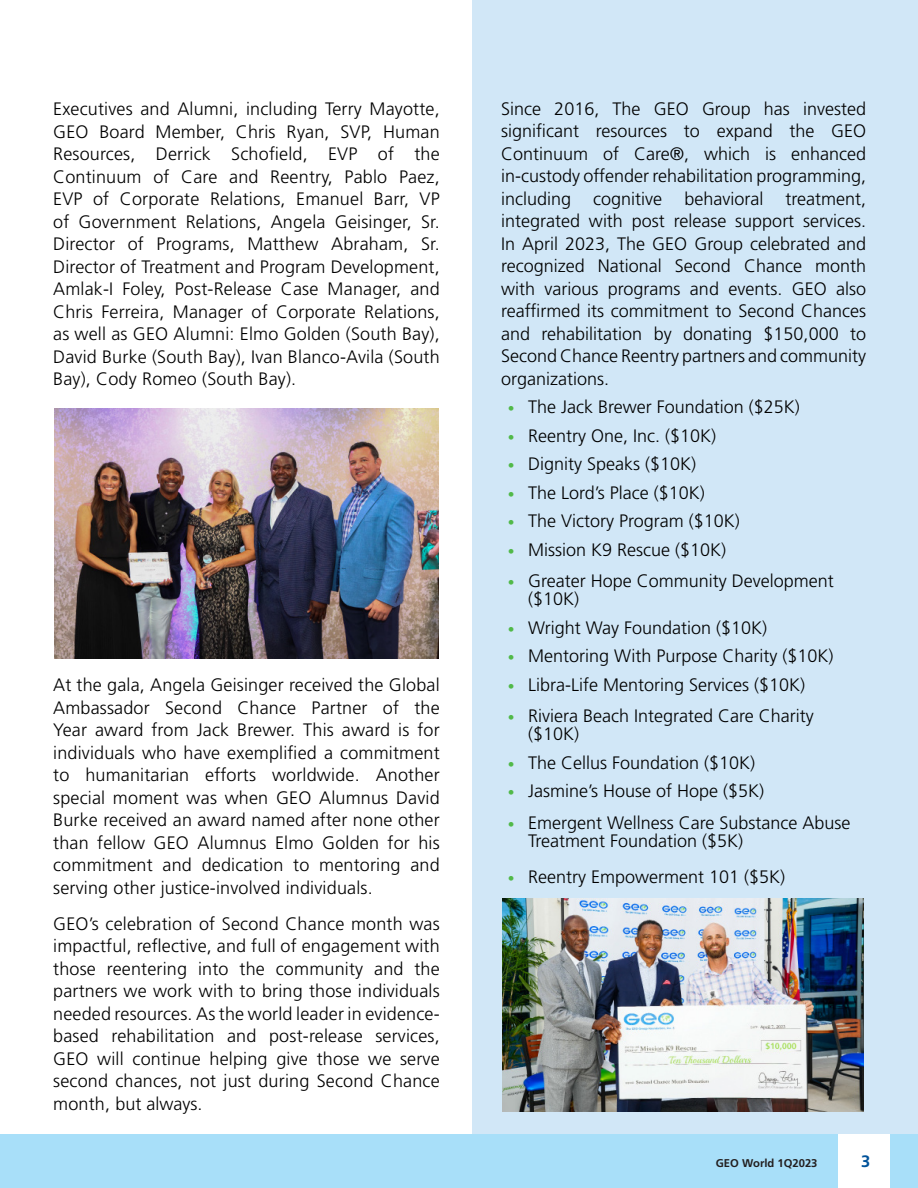
<style>
.page{position:relative;width:918px;height:1188px;background:#fff}
.page>*{position:absolute;margin:0;border:0;box-sizing:border-box;transform-origin:0 0}
._2nd_paragraph_style{font:300 18px/22.5px "Frutiger LT Std";color:#000;text-align:justify}
.t1{font:700 16.5px "Frutiger LT Std";color:#01529a}
.t2{font:700 11.25px "Frutiger LT Std";color:#231f20}
.s1{font-size:13.5px;color:#51b948}
</style>
<div class="page">
<div style="left:0;top:1134px;width:918px;height:54px;background:#a8dff9"></div>
<div style="left:838px;top:1134px;width:52px;height:54px;background:#fff"></div>
<div style="left:472px;top:0;width:446px;height:1134px;background:#d1e7f7"></div>
<img style="left:54px;top:409px;width:385px;height:249px">
<img style="left:502px;top:899px;width:362px;height:212px">
<p class="_2nd_paragraph_style" style="left:53px;top:98px;width:388px">Executives and Alumni, including Terry Mayotte, GEO Board Member, Chris Ryan, SVP, Human Resources, Derrick Schofield, EVP of the Continuum of Care and Reentry, Pablo Paez, EVP of Corporate Relations, Emanuel Barr, VP of Government Relations, Angela Geisinger, Sr.<br>Director of Programs, Matthew Abraham, Sr.<br>Director of Treatment and Program Development, Amlak-I Foley, Post-Release Case Manager, and Chris Ferreira, Manager of Corporate Relations, as well as GEO Alumni: Elmo Golden (South Bay), David Burke (South Bay), Ivan Blanco-Avila (South Bay), Cody Romeo (South Bay).</p>
<p class="_2nd_paragraph_style" style="left:53px;top:674px;width:388px">At the gala, Angela Geisinger received the Global Ambassador Second Chance Partner of the Year award from Jack Brewer. This award is for individuals who have exemplified a commitment to humanitarian efforts worldwide. Another special moment was when GEO Alumnus David Burke received an award named after none other than fellow GEO Alumnus Elmo Golden for his commitment and dedication to mentoring and serving other justice-involved individuals.</p>
<p class="_2nd_paragraph_style" style="left:53px;top:913px;width:388px">GEO’s celebration of Second Chance month was impactful, reflective, and full of engagement with those reentering into the community and the partners we work with to bring those individuals needed resources. As the world leader in evidence&shy;based rehabilitation and post-release services, GEO will continue helping give those we serve second chances, not just during Second Chance month, but always.</p>
<p class="_2nd_paragraph_style" style="left:501px;top:98px;width:367px">Since 2016, The GEO Group has invested significant resources to expand the GEO Continuum of Care®, which is enhanced in-custody offender rehabilitation programming, including cognitive behavioral treatment, integrated with post release support services.<br>In April 2023, The GEO Group celebrated and recognized National Second Chance month with various programs and events. GEO also reaffirmed its commitment to Second Chances and rehabilitation by donating $150,000 to Second Chance Reentry partners and community organizations.</p>
<p class="_2nd_paragraph_style" style="left:508px;top:396px;width:293px"><span class="s1">•</span> The Jack Brewer Foundation ($25K)</p>
<p class="_2nd_paragraph_style" style="left:508px;top:425px;width:210px"><span class="s1">•</span> Reentry One, Inc. ($10K)</p>
<p class="_2nd_paragraph_style" style="left:508px;top:453px;width:190px"><span class="s1">•</span> Dignity Speaks ($10K)</p>
<p class="_2nd_paragraph_style" style="left:508px;top:482px;width:198px"><span class="s1">•</span> The Lord’s Place ($10K)</p>
<p class="_2nd_paragraph_style" style="left:508px;top:510px;width:234px"><span class="s1">•</span> The Victory Program ($10K)</p>
<p class="_2nd_paragraph_style" style="left:508px;top:539px;width:220px"><span class="s1">•</span> Mission K9 Rescue ($10K)</p>
<p class="_2nd_paragraph_style" style="left:528px;top:572px;width:307px;line-height:18px;text-indent:-20px"><span class="s1">•</span> Greater Hope Community Development ($10K)</p>
<p class="_2nd_paragraph_style" style="left:508px;top:617px;width:261px"><span class="s1">•</span> Wright Way Foundation ($10K)</p>
<p class="_2nd_paragraph_style" style="left:508px;top:645px;width:327px"><span class="s1">•</span> Mentoring With Purpose Charity ($10K)</p>
<p class="_2nd_paragraph_style" style="left:508px;top:674px;width:299px"><span class="s1">•</span> Libra-Life Mentoring Services ($10K)</p>
<p class="_2nd_paragraph_style" style="left:528px;top:707px;width:287px;line-height:18px;text-indent:-20px"><span class="s1">•</span> Riviera Beach Integrated Care Charity ($10K)</p>
<p class="_2nd_paragraph_style" style="left:508px;top:752px;width:249px"><span class="s1">•</span> The Cellus Foundation ($10K)</p>
<p class="_2nd_paragraph_style" style="left:508px;top:780px;width:258px"><span class="s1">•</span> Jasmine’s House of Hope ($5K)</p>
<p class="_2nd_paragraph_style" style="left:528px;top:814px;width:324px;line-height:18px;text-indent:-20px"><span class="s1">•</span> Emergent Wellness Care Substance Abuse<br>Treatment Foundation ($5K)</p>
<p class="_2nd_paragraph_style" style="left:508px;top:866px;width:279px"><span class="s1">•</span> Reentry Empowerment 101 ($5K)</p>
<p class="t2" style="left:716px;top:1157px;width:103px">GEO World 1Q2023</p>
<p class="t1" style="left:861px;top:1152px;width:11px">3</p>
</div>
